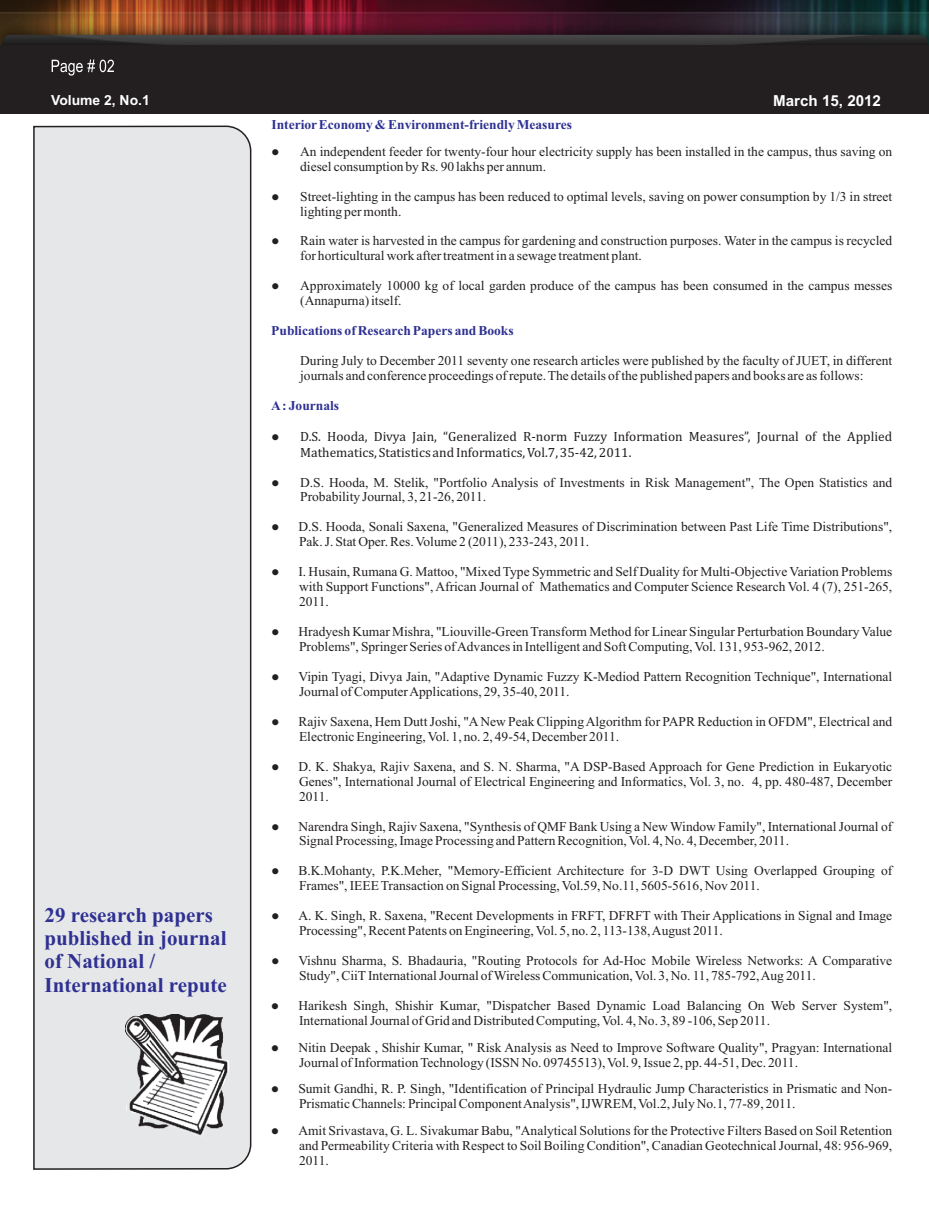
<style>
.page{position:relative;width:929px;height:1210px;background:#fff}
.page>*{position:absolute;margin:0;border:0;box-sizing:border-box;transform-origin:0 0}
.t1{font:700 21px/23.2px "Times New Roman";color:#2e3092}
.t2{font:700 15.15px "Arial";color:#fff}
.t3{font:700 13.95px "Arial";color:#fff}
.t4{font:13.5px/15px "Times New Roman";color:#231f20}
.t5{font:13.5px/15.9px "Cambria";color:#231f20}
.t6{font:700 13.5px "Times New Roman";color:#2e3092}
.t7{font:10.5px "Wingdings";color:#231f20}
</style>
<div class="page">
<div style="left:33px;top:125px;width:219px;height:1045px;background:#e6e7e9"></div>
<img style="left:126px;top:1014px;width:104px;height:123px">
<img style="left:0;top:0;width:929px;height:59px">
<div style="left:1px;top:45px;width:928px;height:68px;background:#231f20"></div>
<svg style="left:52px;top:59px;width:62px;height:17px"></svg>
<p class="t3" style="left:51px;top:95px;width:100px">Volume 2, No.1</p>
<p class="t2" style="left:773px;top:95px;width:109px">March 15, 2012</p>
<p class="t6" style="left:271px;top:120px;width:302px">InteriorEconomy &amp; Environment-friendly Measures</p>
<p class="t4" style="left:300px;top:145px;width:593px;text-indent:-29px">●An independent feeder for twenty-four hour electricity supply has been installed in the campus, thus saving on diesel consumption by Rs. 90 lakhs per annum.</p>
<p class="t4" style="left:300px;top:190px;width:593px;text-indent:-29px">●Street-lighting in the campus has been reduced to optimal levels, saving on power consumption by 1/3 in street lighting per month.</p>
<p class="t4" style="left:300px;top:235px;width:593px;text-indent:-29px">●Rain water is harvested in the campus for gardening and construction purposes. Water in the campus is recycled for horticultural work after treatment in a sewage treatment plant.</p>
<p class="t4" style="left:300px;top:280px;width:593px;text-indent:-29px">●Approximately 10000 kg of local garden produce of the campus has been consumed in the campus messes (Annapurna) itself.</p>
<p class="t6" style="left:271px;top:326px;width:244px">Publications of Research Papers and Books</p>
<h1 class="t1" style="left:45px;top:905px;width:184px">29 research papers published in journal of National /<br>International repute</h1>
<p class="t4" style="left:300px;top:354px;width:593px">During July to December 2011 seventy one research articles were published by the faculty of JUET, in different journals and conference proceedings of repute. The details of the published papers and books are as follows:</p>
<p class="t6" style="left:271px;top:401px;width:69px">A: Journals</p>
<p class="t5" style="left:300px;top:429px;width:593px">D.S. Hooda, Divya Jain, “Generalized R-norm Fuzzy Information Measures”, Journal of the Applied<br>Mathematics, Statistics and Informatics, Vol.7, 35-42, 2011.</p>
<p class="t7" style="left:271px;top:432px;width:49px">●</p>
<p class="t4" style="left:300px;top:476px;width:593px;text-indent:-29px">●D.S. Hooda, M. Stelik, "Portfolio Analysis of Investments in Risk Management", The Open Statistics and<br>Probability Journal, 3, 21-26, 2011.</p>
<p class="t4" style="left:299px;top:521px;width:594px;text-indent:-28px">●D.S. Hooda, Sonali Saxena, "Generalized Measures of Discrimination between Past Life Time Distributions",<br>Pak. J. Stat Oper. Res. Volume 2 (2011), 233-243, 2011.</p>
<p class="t4" style="left:299px;top:565px;width:595px;text-align:justify;text-indent:-28px">●I. Husain, Rumana G. Mattoo, "Mixed Type Symmetric and Self Duality for Multi-Objective Variation Problems with Support Functions", African Journal of Mathematics and Computer Science Research Vol. 4 (7), 251-265, 2011.</p>
<p class="t4" style="left:299px;top:625px;width:595px;text-indent:-28px">●Hradyesh Kumar Mishra, "Liouville-Green Transform Method for Linear Singular Perturbation Boundary Value<br>Problems", Springer Series of Advances in Intelligent and Soft Computing, Vol. 131, 953-962, 2012.</p>
<p class="t4" style="left:299px;top:670px;width:595px;text-indent:-28px">●Vipin Tyagi, Divya Jain, "Adaptive Dynamic Fuzzy K-Mediod Pattern Recognition Technique", International<br>Journal of Computer Applications, 29, 35-40, 2011.</p>
<p class="t4" style="left:299px;top:715px;width:595px;text-indent:-28px">●Rajiv Saxena, Hem Dutt Joshi, "ANew Peak Clipping Algorithm for PAPR Reduction in OFDM", Electrical and<br>Electronic Engineering, Vol. 1, no. 2, 49-54, December 2011.</p>
<p class="t4" style="left:299px;top:760px;width:595px;text-align:justify;text-indent:-28px">●D. K. Shakya, Rajiv Saxena, and S. N. Sharma, "A DSP-Based Approach for Gene Prediction in Eukaryotic Genes", International Journal of Electrical Engineering and Informatics, Vol. 3, no. 4, pp. 480-487, December 2011.</p>
<p class="t4" style="left:299px;top:820px;width:595px;text-indent:-28px">●Narendra Singh, Rajiv Saxena, "Synthesis of QMF Bank Using a New Window Family", International Journal of<br>Signal Processing, Image Processing and Pattern Recognition, Vol. 4, No. 4, December, 2011.</p>
<p class="t4" style="left:299px;top:864px;width:595px;text-indent:-28px">●B.K.Mohanty, P.K.Meher, "Memory-Efficient Architecture for 3-D DWT Using Overlapped Grouping of<br>Frames", IEEE Transaction on Signal Processing, Vol.59, No.11, 5605-5616, Nov 2011.</p>
<p class="t4" style="left:299px;top:909px;width:595px;text-indent:-28px">●A. K. Singh, R. Saxena, "Recent Developments in FRFT, DFRFT with Their Applications in Signal and Image<br>Processing", Recent Patents on Engineering, Vol. 5, no. 2, 113-138, August 2011.</p>
<p class="t4" style="left:299px;top:954px;width:595px;text-indent:-28px">●Vishnu Sharma, S. Bhadauria, "Routing Protocols for Ad-Hoc Mobile Wireless Networks: A Comparative<br>Study", CiiTInternational Journal of Wireless Communication, Vol. 3, No. 11, 785-792, Aug 2011.</p>
<p class="t4" style="left:299px;top:999px;width:595px;text-indent:-28px">●Harikesh Singh, Shishir Kumar, "Dispatcher Based Dynamic Load Balancing On Web Server System",<br>International Journal of Grid and Distributed Computing, Vol. 4, No. 3, 89 -106, Sep 2011.</p>
<p class="t4" style="left:299px;top:1041px;width:595px;text-indent:-28px">●Nitin Deepak , Shishir Kumar, " Risk Analysis as Need to Improve Software Quality", Pragyan: International<br>Journal of Information Technology (ISSN No. 09745513), Vol. 9, Issue 2, pp. 44-51, Dec. 2011.</p>
<p class="t4" style="left:299px;top:1082px;width:595px;text-indent:-28px">●Sumit Gandhi, R. P. Singh, "Identification of Principal Hydraulic Jump Characteristics in Prismatic and Non-<br>Prismatic Channels: Principal Component Analysis", IJWREM, Vol.2, July No.1, 77-89, 2011.</p>
<p class="t4" style="left:299px;top:1124px;width:595px;text-align:justify;text-indent:-28px">●Amit Srivastava, G. L. Sivakumar Babu, "Analytical Solutions for the Protective Filters Based on Soil Retention and Permeability Criteria with Respect to Soil Boiling Condition", Canadian Geotechnical Journal, 48: 956-969, 2011.</p>
</div>
